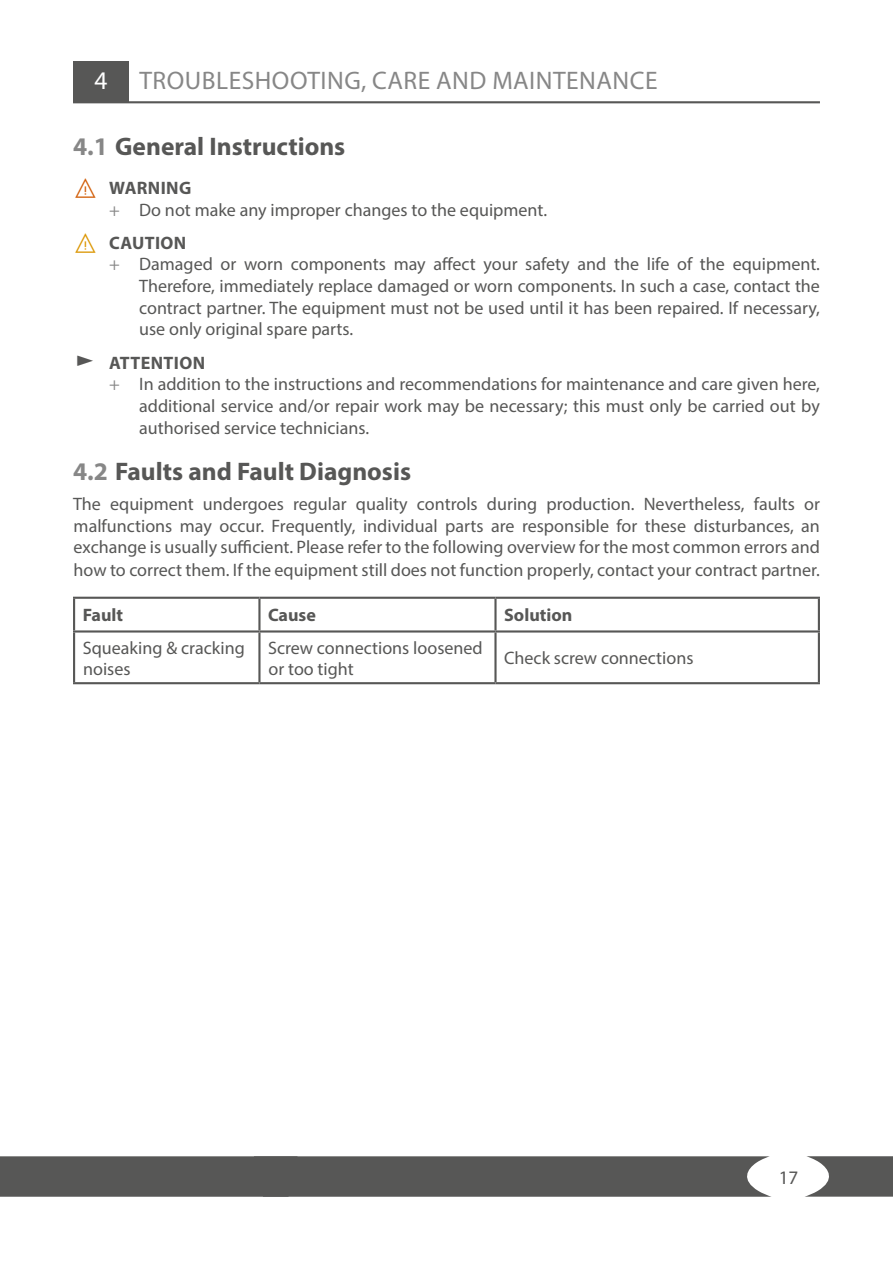
<style>
.page{position:relative;width:893px;height:1263px;background:#fff}
.page>*{position:absolute;margin:0;border:0;box-sizing:border-box;transform-origin:0 0}
.t1{font:700 25.5px "Myriad Pro";color:#575756}
.t2{font:25.5px "Myriad Pro";letter-spacing:.02em;color:#878787}
.t3{font:25.5px "Myriad Pro";color:#fff}
.t4{font:19.2px "Myriad Pro";color:#575756}
.t5{font:18px/21.6px "Myriad Pro";color:#575756;text-align:justify}
.t6{font:700 18px "Myriad Pro";letter-spacing:.005em;color:#575756}
.s1{color:#878787}
.s2{color:#d15c06}
.s3{color:#db9500}
</style>
<div class="page">
<svg style="left:0;top:1156px;width:771px;height:41px;background:#5d5d5c"></svg>
<svg style="left:805px;top:1156px;width:88px;height:41px"></svg>
<div style="left:73px;top:61px;width:55px;height:41px;background:#575756"></div>
<hr style="left:73px;top:101px;width:747px;height:2px;background:#575756">
<hr style="left:73px;top:599px;width:2px;height:31px;background:#575756">
<hr style="left:73px;top:597px;width:186px;height:2px;background:#575756">
<hr style="left:258px;top:599px;width:3px;height:31px;background:#575756">
<hr style="left:259px;top:597px;width:236px;height:2px;background:#575756">
<hr style="left:494px;top:599px;width:3px;height:31px;background:#575756">
<hr style="left:495px;top:597px;width:325px;height:2px;background:#575756">
<hr style="left:818px;top:599px;width:2px;height:31px;background:#575756">
<hr style="left:73px;top:632px;width:2px;height:50px;background:#575756">
<hr style="left:73px;top:630px;width:186px;height:2px;background:#575756">
<hr style="left:259px;top:630px;width:236px;height:2px;background:#575756">
<hr style="left:495px;top:630px;width:325px;height:2px;background:#575756">
<hr style="left:258px;top:632px;width:3px;height:50px;background:#575756">
<hr style="left:494px;top:632px;width:3px;height:50px;background:#575756">
<hr style="left:818px;top:632px;width:2px;height:50px;background:#575756">
<hr style="left:73px;top:682px;width:186px;height:2px;background:#575756">
<hr style="left:259px;top:682px;width:236px;height:2px;background:#575756">
<hr style="left:495px;top:682px;width:325px;height:2px;background:#575756">
<p class="t3" style="left:94px;top:65px;width:15px">4</p>
<p class="t2" style="left:139px;top:65px;width:520px">TROUBLESHOOTING, CARE AND MAINTENANCE</p>
<p class="t1" style="left:73px;top:129px;width:274px"><span class="s1">4.1</span> General Instructions</p>
<p class="t6" style="left:73px;top:176px;width:120px"><span class="s2">⚠</span> WARNING</p>
<p class="t5" style="left:109px;top:198px;width:440px"><span class="s1">+</span> Do not make any improper changes to the equipment.</p>
<p class="t6" style="left:73px;top:231px;width:115px"><span class="s3">⚠</span> CAUTION</p>
<p class="t5" style="left:139px;top:253px;width:682px;text-indent:-30px"><span class="s1">+</span> Damaged or worn components may affect your safety and the life of the equipment.<br>Therefore, immediately replace damaged or worn components. In such a case, contact the contract partner. The equipment must not be used until it has been repaired. If necessary, use only original spare parts.</p>
<p class="t6" style="left:109px;top:351px;width:97px">ATTENTION</p>
<p class="t5" style="left:139px;top:373px;width:682px;text-indent:-30px"><span class="s1">+</span> In addition to the instructions and recommendations for maintenance and care given here, additional service and/or repair work may be necessary; this must only be carried out by authorised service technicians.</p>
<p class="t1" style="left:73px;top:455px;width:340px"><span class="s1">4.2</span> Faults and Fault Diagnosis</p>
<p class="t5" style="left:73px;top:493px;width:748px;line-height:21.1px">The equipment undergoes regular quality controls during production. Nevertheless, faults or malfunctions may occur. Frequently, individual parts are responsible for these disturbances, an exchange is usually sufficient. Please refer to the following overview for the most common errors and</p>
<p class="t5" style="left:74px;top:558px;width:748px">how to correct them. If the equipment still does not function properly, contact your contract partner.</p>
<p class="t6" style="left:83px;top:604px;width:42px">Fault</p>
<p class="t6" style="left:268px;top:604px;width:49px">Cause</p>
<p class="t6" style="left:504px;top:604px;width:70px">Solution</p>
<p class="t5" style="left:83px;top:637px;width:164px;line-height:21.1px">Squeaking &amp; cracking noises</p>
<p class="t5" style="left:268px;top:637px;width:216px;line-height:21.1px">Screw connections loosened or too tight</p>
<p class="t5" style="left:504px;top:647px;width:191px">Check screw connections</p>
<p class="t4" style="left:779px;top:1166px;width:21px">17</p>
</div>
